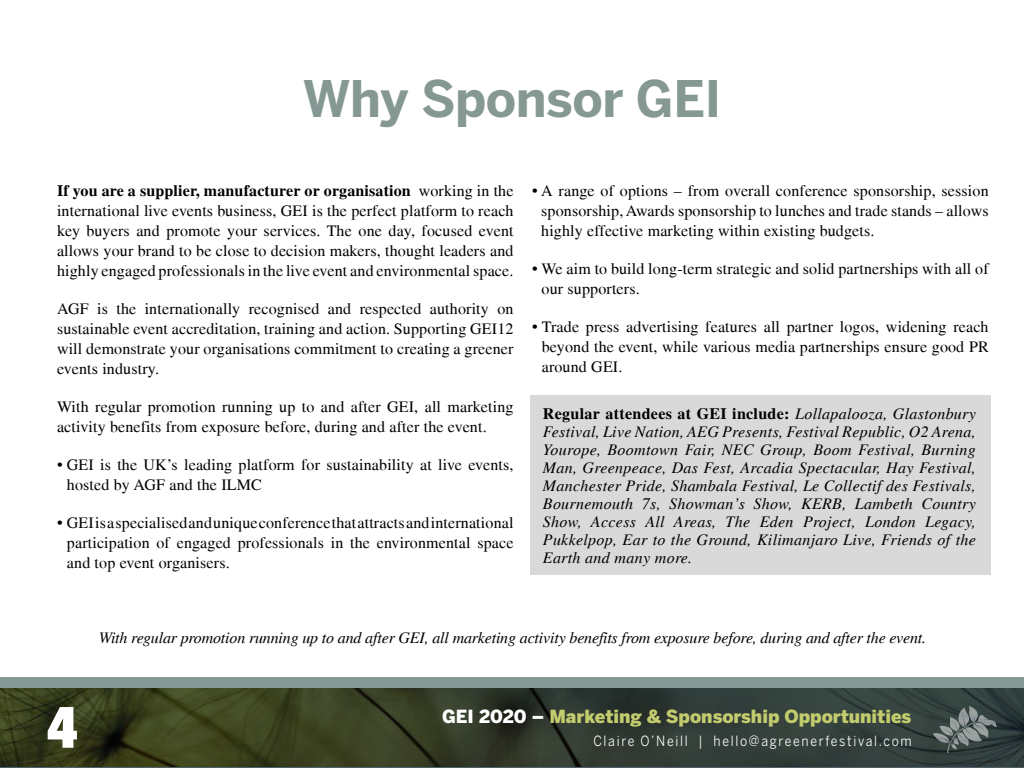
<style>
.page{position:relative;width:1024px;height:768px;background:#fff}
.page>*{position:absolute;margin:0;border:0;box-sizing:border-box;transform-origin:0 0}
.t1{font:800 condensed 54px "Futura LT";color:#fff}
.t2{font:700 50px "Benton Sans";letter-spacing:-.01em;color:#859893}
.t3{font:900 18px "Benton Sans";color:#c3cc6d}
.t4{font:16px/20px "Times LT";letter-spacing:.01em;color:#000;text-align:justify}
.t5{font:italic 16px/18px "Times LT";letter-spacing:-.01em;color:#000;text-align:justify}
.t6{font:14px "Benton Sans";letter-spacing:.14em;color:#fff;scale:.88 1}
.s1{font-weight:700}
.s2{font-weight:700;font-style:normal}
.s3{color:#fff}
</style>
<div class="page">
<div style="left:530px;top:395px;width:461px;height:179px;background:#d9d9d9"></div>
<svg style="left:0;top:688px;width:1024px;height:80px;background:#343d2b"></svg>
<svg style="left:933px;top:706px;width:64px;height:47px;background:#535e5d"></svg>
<div style="left:0;top:678px;width:1024px;height:10px;background:#859893"></div>
<h2 class="t2" style="left:303px;top:69px;width:420px">Why Sponsor GEI</h2>
<p class="t4" style="left:57px;top:180px;width:458px"><span class="s1">If you are a supplier, manufacturer or organisation</span> working in the international live events business, GEI is the perfect platform to reach key buyers and promote your services. The one day, focused event allows your brand to be close to decision makers, thought leaders and highly engaged professionals in the live event and environmental space.</p>
<p class="t4" style="left:57px;top:298px;width:458px">AGF is the internationally recognised and respected authority on sustainable event accreditation, training and action. Supporting GEI12 will demonstrate your organisations commitment to creating a greener events industry.</p>
<p class="t4" style="left:57px;top:396px;width:458px">With regular promotion running up to and after GEI, all marketing activity benefits from exposure before, during and after the event.</p>
<p class="t4" style="left:67px;top:454px;width:448px;text-indent:-10px">• GEI is the UK’s leading platform for sustainability at live events, hosted by AGF and the ILMC</p>
<p class="t4" style="left:67px;top:512px;width:448px;text-indent:-10px">• GEI is a specialised and unique conference that attracts and international participation of engaged professionals in the environmental space and top event organisers.</p>
<p class="t4" style="left:541px;top:180px;width:449px;text-indent:-9px">• A range of options – from overall conference sponsorship, session sponsorship, Awards sponsorship to lunches and trade stands – allows highly effective marketing within existing budgets.</p>
<p class="t4" style="left:542px;top:258px;width:449px;text-indent:-9px">• We aim to build long-term strategic and solid partnerships with all of our supporters.</p>
<p class="t4" style="left:542px;top:316px;width:449px;text-indent:-10px">• Trade press advertising features all partner logos, widening reach beyond the event, while various media partnerships ensure good PR around GEI.</p>
<p class="t5" style="left:543px;top:405px;width:435px"><span class="s2">Regular attendees at GEI include:</span> Lollapalooza, Glastonbury Festival, Live Nation, AEG Presents, Festival Republic, O2 Arena, Yourope, Boomtown Fair, NEC Group, Boom Festival, Burning Man, Greenpeace, Das Fest, Arcadia Spectacular, Hay Festival, Manchester Pride, Shambala Festival, Le Collectif des Festivals, Bournemouth 7s, Showman’s Show, KERB, Lambeth Country Show, Access All Areas, The Eden Project, London Legacy, Pukkelpop, Ear to the Ground, Kilimanjaro Live, Friends of the Earth and many more.</p>
<p class="t5" style="left:99px;top:629px;width:829px">With regular promotion running up to and after GEI, all marketing activity benefits from exposure before, during and after the event.</p>
<h1 class="t1" style="left:46px;top:694px;width:34px">4</h1>
<p class="t3" style="left:442px;top:705px;width:471px"><span class="s3">GEI 2020 –</span> Marketing &amp; Sponsorship Opportunities</p>
<p class="t6" style="left:593px;top:732px;width:363px">Claire O’Neill | hello@agreenerfestival.com</p>
</div>
